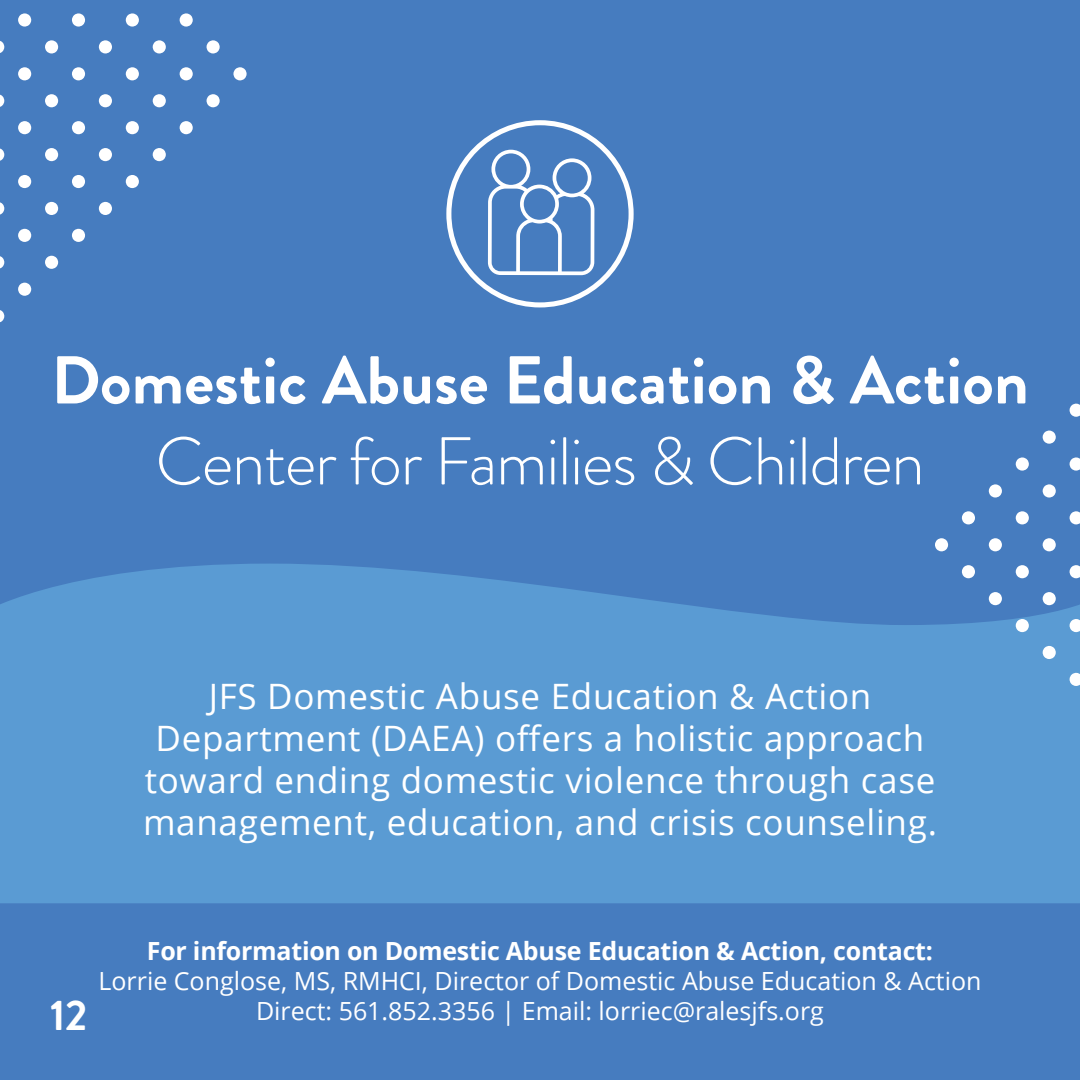
<style>
.page{position:relative;width:1080px;height:1080px;background:#467cbf}
.page>*{position:absolute;margin:0;border:0;box-sizing:border-box;transform-origin:0 0}
.t1{font:700 67.5px "Brandon Grotesque";color:#fff}
.t2{font:300 67.5px "Brandon Grotesque";letter-spacing:-.02em;color:#fff}
.t3{font:700 43px "Brandon Grotesque";color:#fff}
.t4{font:35px/42px "Open Sans";letter-spacing:.02em;color:#fff;text-align:center}
.t5{font:25px "Open Sans";color:#fff}
.t6{font:700 25px "Open Sans";letter-spacing:-.01em;color:#fff}
</style>
<div class="page">
<svg style="left:0;top:564px;width:1080px;height:339px;background:#5898d1"></svg>
<svg style="left:446px;top:120px;width:188px;height:188px"></svg>
<svg style="left:1069px;top:673px;width:11px;height:13px"></svg>
<svg style="left:1043px;top:646px;width:13px;height:13px"></svg>
<svg style="left:1069px;top:619px;width:11px;height:13px"></svg>
<svg style="left:1016px;top:619px;width:13px;height:13px"></svg>
<svg style="left:1043px;top:592px;width:13px;height:13px"></svg>
<svg style="left:1069px;top:565px;width:11px;height:13px"></svg>
<svg style="left:989px;top:592px;width:13px;height:13px"></svg>
<svg style="left:1016px;top:565px;width:13px;height:13px"></svg>
<svg style="left:1043px;top:538px;width:13px;height:13px"></svg>
<svg style="left:1069px;top:511px;width:11px;height:14px"></svg>
<svg style="left:962px;top:565px;width:13px;height:13px"></svg>
<svg style="left:989px;top:538px;width:13px;height:13px"></svg>
<svg style="left:1016px;top:511px;width:13px;height:14px"></svg>
<svg style="left:1043px;top:484px;width:13px;height:14px"></svg>
<svg style="left:1069px;top:457px;width:11px;height:14px"></svg>
<svg style="left:935px;top:538px;width:13px;height:13px"></svg>
<svg style="left:962px;top:511px;width:13px;height:14px"></svg>
<svg style="left:989px;top:484px;width:13px;height:14px"></svg>
<svg style="left:1016px;top:457px;width:13px;height:14px"></svg>
<svg style="left:1043px;top:430px;width:13px;height:14px"></svg>
<svg style="left:1069px;top:404px;width:11px;height:13px"></svg>
<svg style="left:0;top:310px;width:4px;height:13px"></svg>
<svg style="left:18px;top:283px;width:13px;height:13px"></svg>
<svg style="left:45px;top:256px;width:13px;height:13px"></svg>
<svg style="left:72px;top:229px;width:13px;height:13px"></svg>
<svg style="left:99px;top:202px;width:13px;height:13px"></svg>
<svg style="left:126px;top:175px;width:13px;height:13px"></svg>
<svg style="left:153px;top:148px;width:13px;height:13px"></svg>
<svg style="left:180px;top:121px;width:13px;height:13px"></svg>
<svg style="left:206px;top:94px;width:14px;height:13px"></svg>
<svg style="left:233px;top:67px;width:14px;height:14px"></svg>
<svg style="left:0;top:256px;width:4px;height:13px"></svg>
<svg style="left:18px;top:229px;width:13px;height:13px"></svg>
<svg style="left:45px;top:202px;width:13px;height:13px"></svg>
<svg style="left:72px;top:175px;width:13px;height:13px"></svg>
<svg style="left:99px;top:148px;width:13px;height:13px"></svg>
<svg style="left:126px;top:121px;width:13px;height:13px"></svg>
<svg style="left:153px;top:94px;width:13px;height:13px"></svg>
<svg style="left:180px;top:67px;width:13px;height:14px"></svg>
<svg style="left:206px;top:40px;width:14px;height:14px"></svg>
<svg style="left:0;top:202px;width:4px;height:13px"></svg>
<svg style="left:18px;top:175px;width:13px;height:13px"></svg>
<svg style="left:45px;top:148px;width:13px;height:13px"></svg>
<svg style="left:72px;top:121px;width:13px;height:13px"></svg>
<svg style="left:99px;top:94px;width:13px;height:13px"></svg>
<svg style="left:126px;top:67px;width:13px;height:14px"></svg>
<svg style="left:153px;top:40px;width:13px;height:14px"></svg>
<svg style="left:180px;top:13px;width:13px;height:14px"></svg>
<svg style="left:0;top:148px;width:4px;height:13px"></svg>
<svg style="left:18px;top:121px;width:13px;height:13px"></svg>
<svg style="left:45px;top:94px;width:13px;height:13px"></svg>
<svg style="left:72px;top:67px;width:13px;height:14px"></svg>
<svg style="left:99px;top:40px;width:13px;height:14px"></svg>
<svg style="left:126px;top:13px;width:13px;height:14px"></svg>
<svg style="left:0;top:94px;width:4px;height:13px"></svg>
<svg style="left:18px;top:67px;width:13px;height:14px"></svg>
<svg style="left:45px;top:40px;width:13px;height:14px"></svg>
<svg style="left:72px;top:13px;width:13px;height:14px"></svg>
<svg style="left:0;top:41px;width:4px;height:12px"></svg>
<svg style="left:18px;top:13px;width:13px;height:14px"></svg>
<p class="t1" style="left:51px;top:333px;width:979px">Domestic Abuse Education &amp; Action</p>
<p class="t2" style="left:155px;top:415px;width:771px">Center for Families &amp; Children</p>
<p class="t4" style="left:143px;top:674px;width:795px">JFS Domestic Abuse Education &amp; Action Department (DAEA) offers a holistic approach toward ending domestic violence through case management, education, and crisis counseling.</p>
<p class="t3" style="left:50px;top:985px;width:39px">12</p>
<p class="t6" style="left:147px;top:934px;width:788px">For information on Domestic Abuse Education &amp; Action, contact:</p>
<p class="t5" style="left:99px;top:964px;width:884px">Lorrie Conglose, MS, RMHCI, Director of Domestic Abuse Education &amp; Action</p>
<p class="t5" style="left:256px;top:994px;width:569px">Direct: 561.852.3356 | Email: lorriec@ralesjfs.org</p>
</div>
